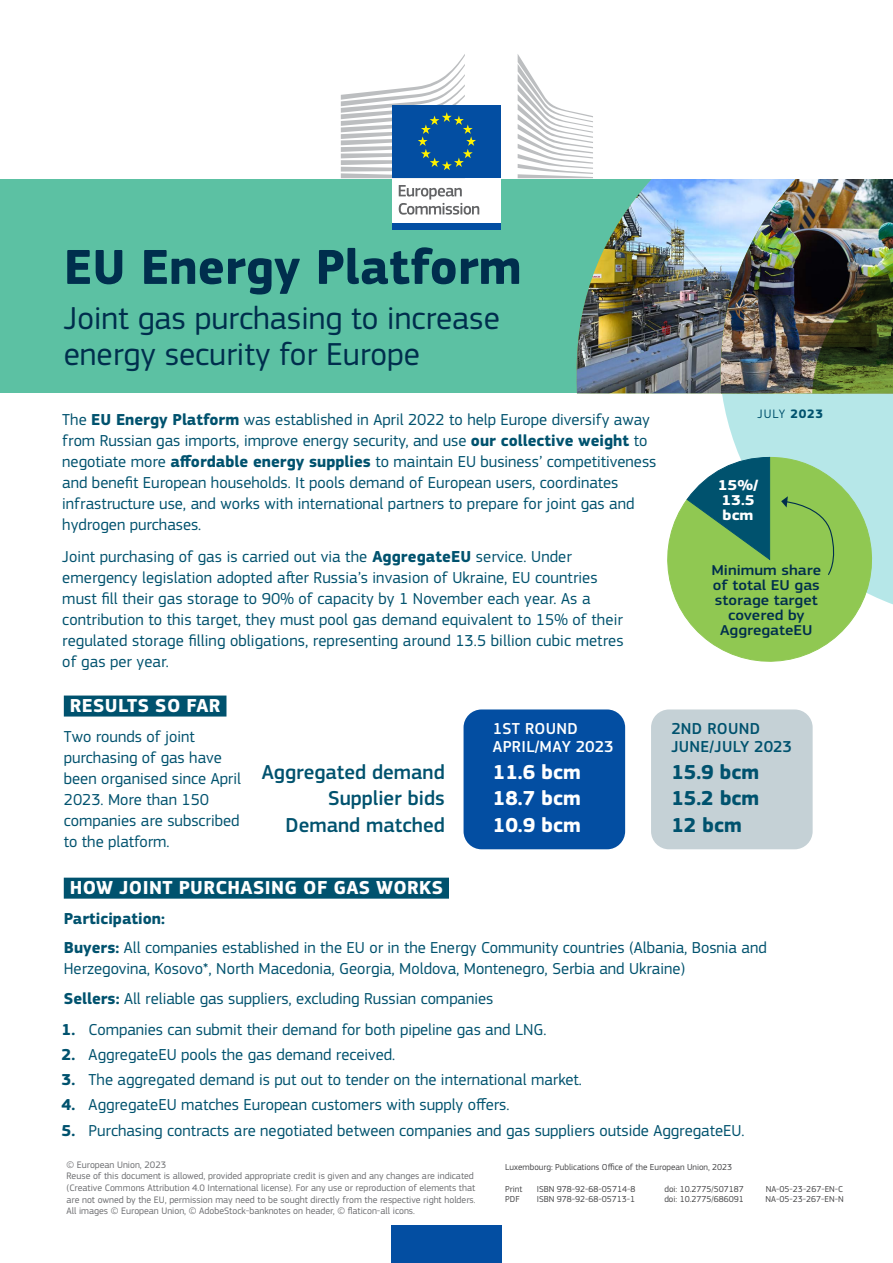
<style>
.page{position:relative;width:893px;height:1263px;background:#fff}
.page>*{position:absolute;margin:0;border:0;box-sizing:border-box;transform-origin:0 0}
.t1{font:700 51px "EC Square Sans Pro";color:#002e4d}
.t2{font:33px/36px "EC Square Sans Pro";color:#002e4d}
.t3{font:500 21px "EC Square Sans Pro";color:#00526e}
.t4{font:700 21px "EC Square Sans Pro";color:#fff}
.t5{font:700 21px "EC Square Sans Pro";color:#00526e}
.t6{font:700 19.5px "EC Square Sans Pro";letter-spacing:.02em;color:#fff}
.t7{font:16.5px/21px "EC Square Sans Pro";color:#00526e}
.t8{font:500 16.5px "EC Square Sans Pro";letter-spacing:.02em;color:#fff}
.t9{font:500 16.5px "EC Square Sans Pro";letter-spacing:.02em;color:#00526e}
.t10{font:500 14.85px/15px "EC Square Sans Pro";color:#002e4d;text-align:center;scale:1.11 1}
.t11{font:700 14.85px/15px "EC Square Sans Pro";color:#fff;scale:1.11 1}
.t12{font:12.75px "EC Square Sans Pro";color:#00526e}
.t13{font:9.75px/11.7px "EC Square Sans Pro";color:#6d6e71}
.t14{font:9px "EC Square Sans Pro";color:#474749}
.s1{font-weight:700}
</style>
<div class="page">
<div style="left:0;top:179px;width:823px;height:214px;background:#5cc1a3"></div>
<img style="left:577px;top:179px;width:109px;height:214px">
<div style="left:392px;top:176px;width:109px;height:48px;background:#fff"></div>
<svg style="left:399px;top:185px;width:80px;height:30px"></svg>
<div style="left:392px;top:223px;width:109px;height:6px;background:#034ea2"></div>
<svg style="left:518px;top:54px;width:75px;height:124px"></svg>
<div style="left:392px;top:105px;width:109px;height:73px;background:#034ea2"></div>
<svg style="left:341px;top:54px;width:135px;height:124px"></svg>
<div style="left:391px;top:1225px;width:111px;height:38px;background:#034ea2"></div>
<div style="left:64px;top:878px;width:385px;height:21px;background:#00526e"></div>
<div style="left:651px;top:709px;width:162px;height:140px;background:#c5d1d6;border-radius:18px"></div>
<div style="left:464px;top:709px;width:161px;height:140px;background:#034ea2;border-radius:18px"></div>
<div style="left:64px;top:695px;width:162px;height:21px;background:#00526e"></div>
<svg style="left:667px;top:500px;width:219px;height:162px"></svg>
<img style="left:686px;top:179px;width:207px;height:397px">
<h1 class="t1" style="left:64px;top:237px;width:459px">EU Energy Platform</h1>
<h2 class="t2" style="left:64px;top:300px;width:437px">Joint gas purchasing to increase energy security for Europe</h2>
<p class="t7" style="left:62px;top:409px;width:596px">The <span class="s1">EU Energy Platform</span> was established in April 2022 to help Europe diversify away from Russian gas imports, improve energy security, and use <span class="s1">our collective weight</span> to negotiate more <span class="s1">affordable energy supplies</span> to maintain EU business’ competitiveness and benefit European households. It pools demand of European users, coordinates infrastructure use, and works with international partners to prepare for joint gas and hydrogen purchases.</p>
<p class="t7" style="left:62px;top:546px;width:563px">Joint purchasing of gas is carried out via the <span class="s1">AggregateEU</span> service. Under emergency legislation adopted after Russia’s invasion of Ukraine, EU countries must fill their gas storage to 90% of capacity by 1 November each year. As a contribution to this target, they must pool gas demand equivalent to 15% of their regulated storage filling obligations, representing around 13.5 billion cubic metres of gas per year.</p>
<p class="t12" style="left:757px;top:406px;width:67px">JULY <span class="s1">2023</span></p>
<p class="t11" style="left:718px;top:478px;width:38px">15%/<br>13.5 bcm</p>
<p class="t10" style="left:711px;top:563px;width:100px">Minimum share of total EU gas storage target covered by<br>AggregateEU</p>
<p class="t6" style="left:70px;top:694px;width:152px">RESULTS SO FAR</p>
<p class="t7" style="left:64px;top:726px;width:179px">Two rounds of joint purchasing of gas have been organised since April<br>2023. More than 150 companies are subscribed to the platform.</p>
<p class="t8" style="left:493px;top:719px;width:87px">1ST ROUND</p>
<p class="t9" style="left:671px;top:719px;width:90px">2ND ROUND</p>
<p class="t8" style="left:493px;top:737px;width:122px">APRIL/MAY 2023</p>
<p class="t9" style="left:671px;top:737px;width:122px">JUNE/JULY 2023</p>
<p class="t3" style="left:262px;top:760px;width:185px">Aggregated demand</p>
<p class="t4" style="left:493px;top:759px;width:89px">11.6 bcm</p>
<p class="t5" style="left:671px;top:759px;width:89px">15.9 bcm</p>
<p class="t3" style="left:328px;top:786px;width:118px">Supplier bids</p>
<p class="t4" style="left:493px;top:786px;width:89px">18.7 bcm</p>
<p class="t5" style="left:671px;top:786px;width:89px">15.2 bcm</p>
<p class="t3" style="left:286px;top:813px;width:161px">Demand matched</p>
<p class="t4" style="left:493px;top:812px;width:89px">10.9 bcm</p>
<p class="t5" style="left:671px;top:812px;width:72px">12 bcm</p>
<p class="t6" style="left:70px;top:876px;width:375px">HOW JOINT PURCHASING OF GAS WORKS</p>
<p class="t7" style="left:64px;top:903px;width:704px;line-height:29.5px"><span class="s1">Participation:<br>Buyers:</span> All companies established in the EU or in the Energy Community countries (Albania, Bosnia and</p>
<p class="t7" style="left:64px;top:954px;width:623px;line-height:29.5px">Herzegovina, Kosovo*, North Macedonia, Georgia, Moldova, Montenegro, Serbia and Ukraine)<br><span class="s1">Sellers:</span> All reliable gas suppliers, excluding Russian companies</p>
<p class="t7" style="left:62px;top:1019px;width:486px"><span class="s1">1.</span> Companies can submit their demand for both pipeline gas and LNG.</p>
<p class="t7" style="left:62px;top:1044px;width:335px"><span class="s1">2.</span> AggregateEU pools the gas demand received.</p>
<p class="t7" style="left:62px;top:1069px;width:522px"><span class="s1">3.</span> The aggregated demand is put out to tender on the international market.</p>
<p class="t7" style="left:62px;top:1094px;width:449px"><span class="s1">4.</span> AggregateEU matches European customers with supply offers.</p>
<p class="t7" style="left:62px;top:1120px;width:684px"><span class="s1">5.</span> Purchasing contracts are negotiated between companies and gas suppliers outside AggregateEU.</p>
<p class="t13" style="left:67px;top:1158px;width:411px">© European Union, 2023<br>Reuse of this document is allowed, provided appropriate credit is given and any changes are indicated (Creative Commons Attribution 4.0 International license). For any use or reproduction of elements that are not owned by the EU, permission may need to be sought directly from the respective right holders.<br>All images © European Union, © AdobeStock-banknotes on header, © flaticon-all icons.</p>
<p class="t14" style="left:505px;top:1162px;width:229px">Luxembourg: Publications Office of the European Union, 2023</p>
<p class="t14" style="left:505px;top:1183px;width:19px">Print</p>
<p class="t14" style="left:537px;top:1183px;width:100px">ISBN 978-92-68-05714-8</p>
<p class="t14" style="left:664px;top:1183px;width:81px">doi: 10.2775/507187</p>
<p class="t14" style="left:766px;top:1183px;width:79px">NA-05-23-267-EN-C</p>
<p class="t14" style="left:505px;top:1194px;width:16px">PDF</p>
<p class="t14" style="left:537px;top:1194px;width:100px">ISBN 978-92-68-05713-1</p>
<p class="t14" style="left:664px;top:1194px;width:81px">doi: 10.2775/686091</p>
<p class="t14" style="left:766px;top:1194px;width:80px">NA-05-23-267-EN-N</p>
</div>
